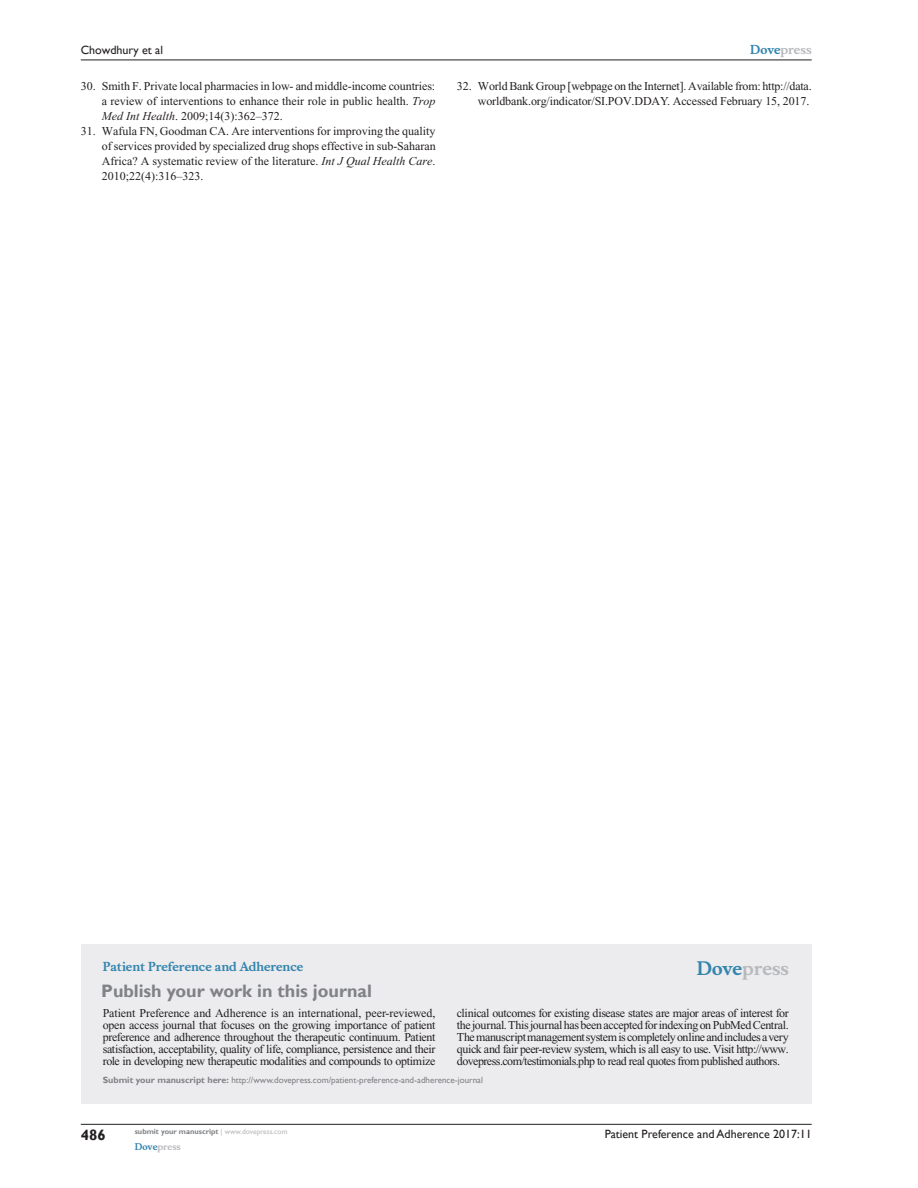
<style>
.page{position:relative;width:918px;height:1188px;background:#fff}
.page>*{position:absolute;margin:0;border:0;box-sizing:border-box;transform-origin:0 0}
.PromBx-H1{font:700 18px "Gill Sans";color:#808285}
.PromBx-Brand{font:700 18px "Musee";color:#b8b9bc}
.t1{font:700 15px "Gill Sans";color:#231f20}
.PromBx-Tx{font:12px/12px "Times New Roman";letter-spacing:-.045em;color:#231f20;text-align:justify}
.RefNL2{font:12px/15px "Times New Roman";letter-spacing:-.01em;color:#231f20;text-align:justify}
.t2{font:12px "Gill Sans";color:#231f20}
.PromBx-JrnlName{font:700 12px "Musee";color:#3485ae}
.t3{font:700 12px "Musee";color:#b8b9bc}
.PromBx-SubmitMssWebA{font:9px "Gill Sans";color:#808285}
.t4{font:700 9px "Musee";color:#b8b9bc}
.t5{font:700 7.5px "Gill Sans";color:#808285}
.s1{font-style:italic}
.s2{color:#3485ae}
.s3{font-weight:700}
.s4{font-weight:400;color:#b8b9bc}
</style>
<div class="page">
<div style="left:81px;top:944px;width:731px;height:159px;background:#ececee"></div>
<hr style="left:81px;top:1124px;width:731px;height:1px;background:#231f20">
<hr style="left:81px;top:60px;width:731px;height:1px;background:#231f20">
<p class="t2" style="left:81px;top:43px;width:84px">Chowdhury et al</p>
<p class="RefNL2" style="left:102px;top:79px;width:335px;text-indent:-21px">30. Smith F. Private local pharmacies in low- and middle-income countries: a review of interventions to enhance their role in public health. <span class="s1">Trop Med Int Health</span>. 2009;14(3):362–372.</p>
<p class="RefNL2" style="left:102px;top:124px;width:335px;text-indent:-21px">31. Wafula FN, Goodman CA. Are interventions for improving the quality of services provided by specialized drug shops effective in sub-Saharan Africa? A systematic review of the literature. <span class="s1">Int J Qual Health Care</span>.<br>2010;22(4):316–323.</p>
<p class="t3" style="left:750px;top:43px;width:63px"><span class="s2">Dove</span>press</p>
<p class="RefNL2" style="left:457px;top:79px;width:356px;text-align:right">32. World Bank Group [webpage on the Internet]. Available from: http://data. worldbank.org/indicator/SI.POV.DDAY. Accessed February 15, 2017.</p>
<p class="PromBx-JrnlName" style="left:103px;top:959px;width:202px">Patient Preference and Adherence</p>
<p class="PromBx-H1" style="left:101px;top:980px;width:272px">Publish your work in this journal</p>
<p class="PromBx-Brand" style="left:697px;top:958px;width:94px"><span class="s2">Dove</span>press</p>
<p class="PromBx-Tx" style="left:103px;top:1007px;width:334px">Patient Preference and Adherence is an international, peer-reviewed, open access journal that focuses on the growing importance of patient preference and adherence throughout the therapeutic continuum. Patient satisfaction, acceptability, quality of life, compliance, persistence and their role in developing new therapeutic modalities and compounds to optimize</p>
<p class="PromBx-Tx" style="left:457px;top:1007px;width:333px">clinical outcomes for existing disease states are major areas of interest for the journal. This journal has been accepted for indexing on PubMed Central.<br>The manuscript management system is completely online and includes a very quick and fair peer-review system, which is all easy to use. Visit http://www. dovepress.com/testimonials.php to read real quotes from published authors.</p>
<p class="PromBx-SubmitMssWebA" style="left:103px;top:1075px;width:382px"><span class="s3">Submit your manuscript here:</span> http://www.dovepress.com/patient-preference-and-adherence-journal</p>
<p class="t1" style="left:81px;top:1126px;width:26px">486</p>
<p class="t5" style="left:135px;top:1127px;width:154px">submit your manuscript <span class="s4">| www.dovepress.com</span></p>
<p class="t4" style="left:135px;top:1141px;width:48px"><span class="s2">Dove</span>press</p>
<p class="t2" style="left:605px;top:1127px;width:209px">Patient Preference and Adherence 2017:11</p>
</div>
